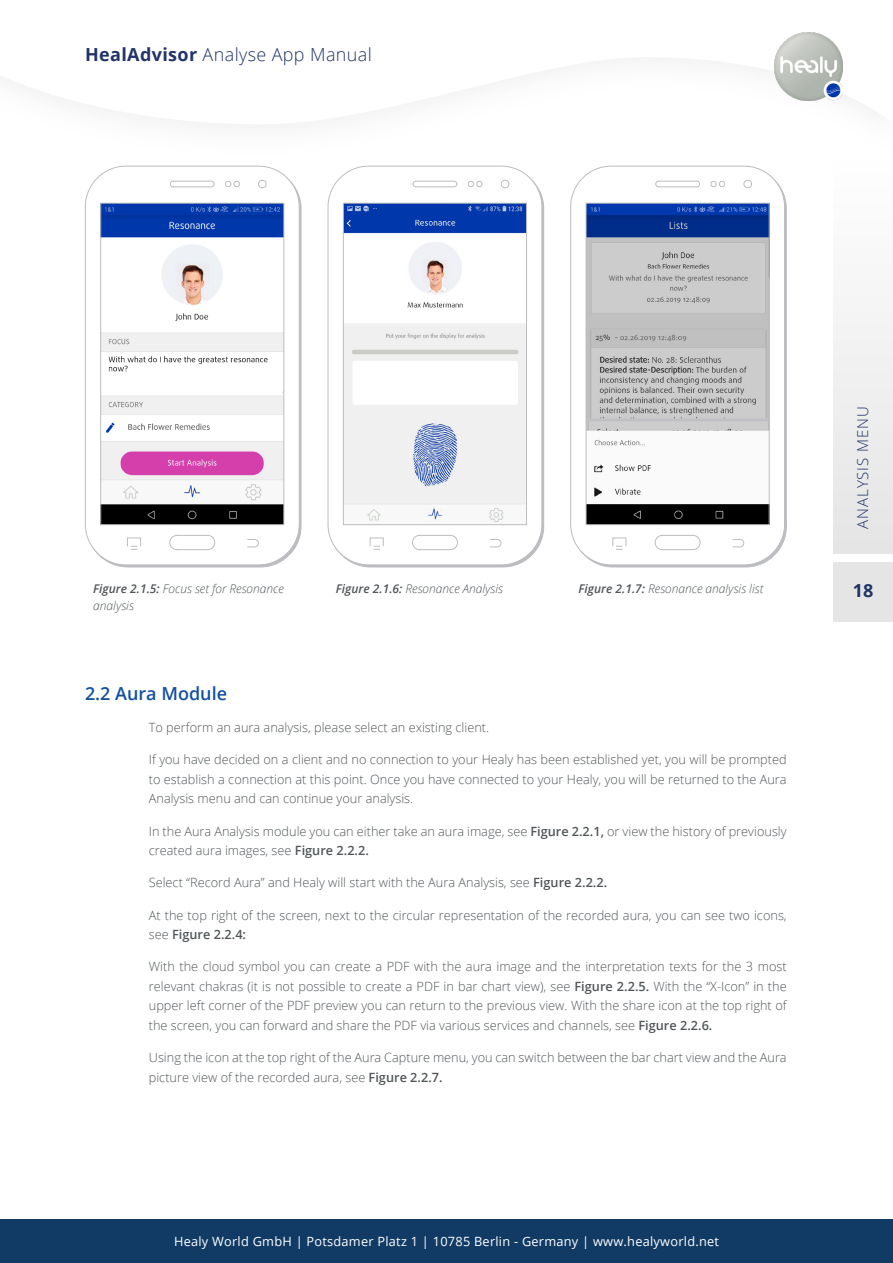
<style>
.page{position:relative;width:893px;height:1263px;background:#fff}
.page>*{position:absolute;margin:0;border:0;box-sizing:border-box;transform-origin:0 0}
.t1{font:300 18px "Open Sans";letter-spacing:.02em;color:#213369}
.B_Ü2{font:600 18px "Open Sans";color:#134fa2}
.t2{font:700 18px "Open Sans";color:#213369}
.t3{font:300 15px "Open Sans";letter-spacing:.06em;color:#213369}
.B_Fließtext{font:300 12.75px/19.5px "Open Sans";color:#515659}
.t4{font:12.75px "Open Sans";letter-spacing:.02em;color:#fff}
.B_BU_small_kursiv{font:italic 300 12px "Open Sans";color:#515659}
.s1{font-weight:700}
.s2{font-weight:600}
</style>
<div class="page">
<div style="left:833px;top:161px;width:60px;height:392px;background:linear-gradient(to right,#f1f1f1,#f1f1f1)"></div>
<div style="left:833px;top:562px;width:60px;height:59px;background:#e4e5e4"></div>
<svg style="left:4px;top:58px;width:867px;height:66px"></svg>
<img style="left:774px;top:32px;width:69px;height:69px">
<div style="left:0;top:1219px;width:893px;height:44px;background:#113b65"></div>
<div style="left:328px;top:166px;width:214px;height:399px;border:1px solid #bcbdc0;border-radius:41px"></div>
<div style="left:501px;top:180px;width:8px;height:8px;border:1px solid #bcbdc0;border-radius:50%"></div>
<svg style="left:412px;top:535px;width:46px;height:15px"></svg>
<svg style="left:412px;top:181px;width:45px;height:6px"></svg>
<svg style="left:468px;top:181px;width:15px;height:6px"></svg>
<svg style="left:490px;top:539px;width:12px;height:8px"></svg>
<div style="left:370px;top:538px;width:14px;height:8px;border:1px solid #bcbdc0"></div>
<svg style="left:373px;top:546px;width:7px;height:4px"></svg>
<img style="left:345px;top:205px;width:180px;height:318px">
<div style="left:343px;top:203px;width:184px;height:322px;border:1px solid #bcbdc0"></div>
<div style="left:85px;top:166px;width:215px;height:399px;border:1px solid #bcbdc0;border-radius:41px"></div>
<div style="left:258px;top:180px;width:8px;height:8px;border:1px solid #bcbdc0;border-radius:50%"></div>
<svg style="left:169px;top:535px;width:46px;height:15px"></svg>
<svg style="left:170px;top:181px;width:45px;height:6px"></svg>
<svg style="left:225px;top:181px;width:15px;height:6px"></svg>
<svg style="left:247px;top:539px;width:12px;height:8px"></svg>
<div style="left:127px;top:538px;width:14px;height:8px;border:1px solid #bcbdc0"></div>
<svg style="left:131px;top:546px;width:6px;height:4px"></svg>
<img style="left:102px;top:205px;width:180px;height:318px">
<div style="left:100px;top:203px;width:184px;height:322px;border:1px solid #bcbdc0"></div>
<div style="left:570px;top:166px;width:215px;height:399px;border:1px solid #bcbdc0;border-radius:41px"></div>
<div style="left:744px;top:180px;width:8px;height:8px;border:1px solid #bcbdc0;border-radius:50%"></div>
<svg style="left:654px;top:535px;width:47px;height:15px"></svg>
<svg style="left:655px;top:181px;width:45px;height:6px"></svg>
<svg style="left:710px;top:181px;width:15px;height:6px"></svg>
<svg style="left:732px;top:539px;width:12px;height:8px"></svg>
<div style="left:612px;top:538px;width:14px;height:8px;border:1px solid #bcbdc0"></div>
<svg style="left:616px;top:546px;width:7px;height:4px"></svg>
<img style="left:588px;top:205px;width:179px;height:318px">
<div style="left:586px;top:203px;width:183px;height:322px;border:1px solid #bcbdc0"></div>
<h1 class="t1" style="left:85px;top:43px;width:288px"><span class="s1">HealAdvisor</span> Analyse App Manual</h1>
<p class="B_BU_small_kursiv" style="left:93px;top:581px;width:192px"><span class="s2">Figure 2.1.5:</span> Focus set for Resonance</p>
<p class="B_BU_small_kursiv" style="left:336px;top:581px;width:169px"><span class="s2">Figure 2.1.6:</span> Resonance Analysis</p>
<p class="B_BU_small_kursiv" style="left:93px;top:597px;width:42px">analysis</p>
<p class="B_BU_small_kursiv" style="left:579px;top:581px;width:186px"><span class="s2">Figure 2.1.7:</span> Resonance analysis list</p>
<p class="B_Ü2" style="left:85px;top:681px;width:144px">2.2 Aura Module</p>
<p class="B_Fließtext" style="left:149px;top:717px;width:342px">To perform an aura analysis, please select an existing client.</p>
<p class="B_Fließtext" style="left:149px;top:750px;width:639px;text-align:justify">If you have decided on a client and no connection to your Healy has been established yet, you will be prompted to establish a connection at this point. Once you have connected to your Healy, you will be returned to the Aura Analysis menu and can continue your analysis.</p>
<p class="B_Fließtext" style="left:149px;top:821px;width:639px">In the Aura Analysis module you can either take an aura image, see <span class="s2">Figure 2.2.1,</span> or view the history of previously created aura images, see <span class="s2">Figure 2.2.2.</span></p>
<p class="B_Fließtext" style="left:149px;top:873px;width:460px">Select “Record Aura” and Healy will start with the Aura Analysis, see <span class="s2">Figure 2.2.2.</span></p>
<p class="B_Fließtext" style="left:149px;top:905px;width:639px">At the top right of the screen, next to the circular representation of the recorded aura, you can see two icons, see <span class="s2">Figure 2.2.4:</span></p>
<p class="B_Fließtext" style="left:149px;top:957px;width:639px;text-align:justify">With the cloud symbol you can create a PDF with the aura image and the interpretation texts for the 3 most relevant chakras (it is not possible to create a PDF in bar chart view), see <span class="s2">Figure 2.2.5.</span> With the “X-Icon” in the upper left corner of the PDF preview you can return to the previous view. With the share icon at the top right of the screen, you can forward and share the PDF via various services and channels, see <span class="s2">Figure 2.2.6.</span></p>
<p class="B_Fließtext" style="left:149px;top:1047px;width:639px">Using the icon at the top right of the Aura Capture menu, you can switch between the bar chart view and the Aura picture view of the recorded aura, see <span class="s2">Figure 2.2.7.</span></p>
<p class="t4" style="left:174px;top:1233px;width:546px">Healy World GmbH | Potsdamer Platz 1 | 10785 Berlin - Germany | www.healyworld.net</p>
<p class="t3" style="left:852px;top:529px;width:124px;rotate:-90deg">ANALYSIS MENU</p>
<h1 class="t2" style="left:853px;top:578px;width:22px">18</h1>
</div>
